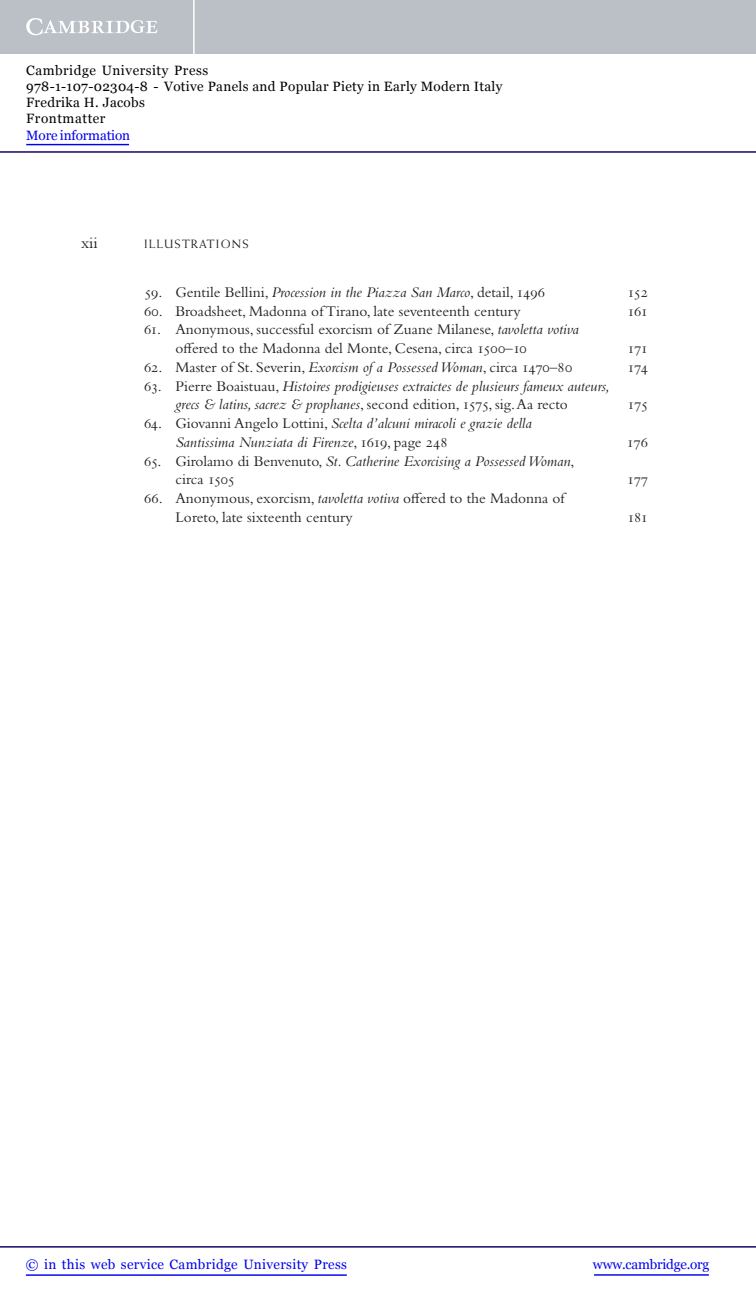
<style>
.page{position:relative;width:756px;height:1298px;background:#fff}
.page>*{position:absolute;margin:0;border:0;box-sizing:border-box;transform-origin:0 0}
.t1{font:16.5px "Bembo Std";color:#231f20}
.t2{font:15.3px/18.8px "Bembo Std";color:#231f20}
.t3{font:italic 15.3px/18.8px "Bembo Std";color:#231f20}
.t4{font:13.5px/16.2px "Georgia";letter-spacing:.025em;color:#000}
.t5{font:13.5px "Georgia";letter-spacing:.025em;color:#0000f1}
.t6{font:13.5px "Georgia";letter-spacing:-.015em;color:#0000f1}
.t7{font:13.5px "Georgia";letter-spacing:-.01em;color:#0000f1}
.t8{font:12px "Weiss Std";letter-spacing:.1em;color:#231f20}
.s1{font-style:italic}
.s2{font-style:normal}
</style>
<div class="page">
<div style="left:0;top:0;width:756px;height:54px;background:#bac0c6"></div>
<svg style="left:26px;top:18px;width:132px;height:17px"></svg>
<hr style="left:193px;top:0;width:2px;height:54px;background:#fff">
<hr style="left:0;top:151px;width:756px;height:2px;background:#150666">
<hr style="left:594px;top:1274px;width:115px;height:1px;background:#0000f1">
<hr style="left:0;top:1246px;width:756px;height:1px;background:#150666">
<hr style="left:26px;top:1274px;width:321px;height:1px;background:#0000f1">
<hr style="left:26px;top:144px;width:103px;height:1px;background:#0000f1">
<p class="t4" style="left:26px;top:62px;width:478px">Cambridge University Press<br>978-1-107-02304-8 - Votive Panels and Popular Piety in Early Modern Italy Fredrika H. Jacobs<br>Frontmatter</p>
<p class="t7" style="left:26px;top:127px;width:105px">More information</p>
<p class="t1" style="left:81px;top:237px;width:18px">xii</p>
<p class="t8" style="left:144px;top:239px;width:106px">ILLUSTRATIONS</p>
<p class="t2" style="left:144px;top:284px;width:402px">59. Gentile Bellini, <span class="s1">Procession in the Piazza San Marco</span> , detail, 1496</p>
<p class="t2" style="left:628px;top:284px;width:22px">152</p>
<p class="t2" style="left:144px;top:303px;width:378px">60. Broadsheet, Madonna of Tirano, late seventeenth century</p>
<p class="t2" style="left:628px;top:303px;width:22px">161</p>
<p class="t2" style="left:176px;top:322px;width:405px;text-indent:-32px">61. Anonymous, successful exorcism of Zuane Milanese, <span class="s1">tavoletta votiva </span>offered to the Madonna del Monte, Cesena, circa 1500–10</p>
<p class="t2" style="left:628px;top:340px;width:22px">171</p>
<p class="t2" style="left:144px;top:359px;width:430px">62. Master of St. Severin, <span class="s1">Exorcism of a Possessed Woman</span> , circa 1470–80</p>
<p class="t2" style="left:628px;top:359px;width:22px">174</p>
<p class="t3" style="left:176px;top:378px;width:436px;text-indent:-32px"><span class="s2">63. Pierre Boaistuau,</span> Histoires prodigieuses extraictes de plusieurs fameux auteurs, grecs &amp; latins, sacrez &amp; prophanes <span class="s2">, second edition, 1575, sig. Aa recto</span></p>
<p class="t2" style="left:628px;top:397px;width:22px">175</p>
<p class="t3" style="left:176px;top:415px;width:358px;text-indent:-32px"><span class="s2">64. Giovanni Angelo Lottini,</span> Scelta d’alcuni miracoli e grazie della<br>Santissima Nunziata di Firenze<span class="s2">, 1619, page 248</span></p>
<p class="t3" style="left:176px;top:453px;width:401px;text-indent:-32px"><span class="s2">65. Girolamo di Benvenuto,</span> St. Catherine Exorcising a Possessed Woman<span class="s2">, circa 1505</span></p>
<p class="t2" style="left:176px;top:490px;width:392px;text-indent:-32px">66. Anonymous, exorcism, <span class="s1">tavoletta votiva</span> offered to the Madonna of<br>Loreto, late sixteenth century</p>
<p class="t2" style="left:627px;top:434px;width:23px">176</p>
<p class="t2" style="left:627px;top:472px;width:22px">177</p>
<p class="t2" style="left:628px;top:509px;width:22px">181</p>
<p class="t5" style="left:26px;top:1256px;width:323px">© in this web service Cambridge University Press</p>
<p class="t6" style="left:593px;top:1256px;width:118px">www.cambridge.org</p>
</div>
